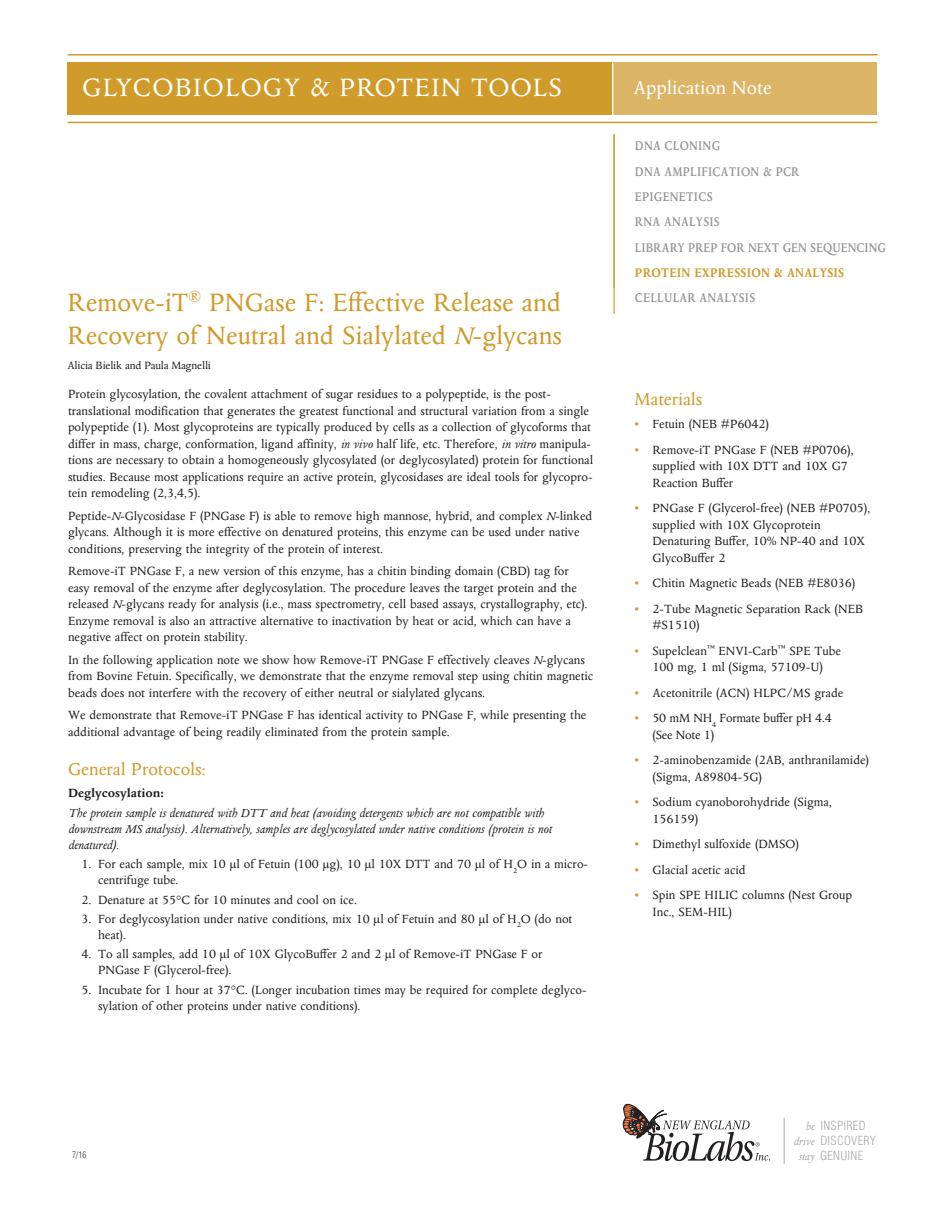
<style>
.page{position:relative;width:945px;height:1215px;background:#fff}
.page>*{position:absolute;margin:0;border:0;box-sizing:border-box;transform-origin:0 0}
.Subhead_1_Mkt_Sht_09{font:28.5px/33px "Columbus MT Pro";color:#cf9b2a}
.t1{font:28.5px "Columbus MT Pro";letter-spacing:.04em;color:#fff}
.t2{font:21px "Columbus MT Pro";letter-spacing:.005em;color:#fff}
.Subhead_1_Mkt_Sht_09-2{font:19.5px "Columbus MT Pro";color:#cf9b2a}
.t3{font:600 14.25px/25.3px "Columbus MT Pro";letter-spacing:.02em;color:#939598;scale:.85 1}
.t4{font:700 14.25px "Columbus MT Pro";letter-spacing:.02em;color:#cf9b2a;scale:.85 1}
.Body_Text_Mkt_Sht_09{font:13.5px/16.5px "Columbus MT Pro";color:#231f20}
.Subhead2{font:13.5px/16.2px "Columbus MT Pro";color:#231f20}
.Subhead2-2{font:italic 13.5px/16.2px "Columbus MT Pro";color:#231f20}
.Body_Text_Mkt_Sht_09-2{font:13.5px/16.5px "Columbus MT Pro";letter-spacing:-.02em;color:#231f20}
.Subhead2-3{font:700 13.5px "Columbus MT Pro";color:#231f20}
.t5{font:300 condensed 12.3px "Helvetica LT Std";letter-spacing:.025em;color:#a8a9ad}
.t6{font:12px "Columbus MT Pro";letter-spacing:-.01em;color:#231f20}
.t7{font:300 condensed 9px "Helvetica LT Std";color:#3e3e3f}
.s1{font-style:italic}
.s2{color:#cf9b2a}
.s3{font-family:"Columbus MT Pro";font-weight:400;font-style:italic;font-stretch:normal}
</style>
<div class="page">
<hr style="left:614px;top:134px;width:1px;height:180px;background:#cf9b2a">
<div style="left:68px;top:62px;width:810px;height:53px;background:#dcb466"></div>
<hr style="left:68px;top:54px;width:810px;height:2px;background:#cf9b2a">
<hr style="left:68px;top:122px;width:810px;height:1px;background:#cf9b2a">
<div style="left:68px;top:62px;width:546px;height:53px;background:#cf9b2a"></div>
<hr style="left:612px;top:62px;width:2px;height:53px;background:#fff">
<svg style="left:622px;top:1104px;width:148px;height:57px"></svg>
<hr style="left:784px;top:1118px;width:1px;height:46px;background:#a8a9ad">
<h1 class="t1" style="left:82px;top:72px;width:481px">GLYCOBIOLOGY &amp; PROTEIN TOOLS</h1>
<h2 class="t2" style="left:634px;top:77px;width:140px">Application Note</h2>
<p class="Subhead_1_Mkt_Sht_09" style="left:68px;top:286px;width:496px">Remove-iT<sup>®</sup> PNGase F: Effective Release and<br>Recovery of Neutral and Sialylated <span class="s1">N</span>-glycans</p>
<p class="t6" style="left:68px;top:359px;width:145px">Alicia Bielik and Paula Magnelli</p>
<p class="Body_Text_Mkt_Sht_09" style="left:68px;top:386px;width:527px">Protein glycosylation, the covalent attachment of sugar residues to a polypeptide, is the post&shy;translational modification that generates the greatest functional and structural variation from a single polypeptide (1). Most glycoproteins are typically produced by cells as a collection of glycoforms that differ in mass, charge, conformation, ligand affinity, <span class="s1">in vivo</span> half life, etc. Therefore, <span class="s1">in vitro</span> manipula&shy;tions are necessary to obtain a homogeneously glycosylated (or deglycosylated) protein for functional studies. Because most applications require an active protein, glycosidases are ideal tools for glycopro&shy;tein remodeling (2,3,4,5).</p>
<p class="Body_Text_Mkt_Sht_09" style="left:68px;top:508px;width:526px">Peptide-<span class="s1">N</span>-Glycosidase F (PNGase F) is able to remove high mannose, hybrid, and complex <span class="s1">N</span>-linked glycans. Although it is more effective on denatured proteins, this enzyme can be used under native conditions, preserving the integrity of the protein of interest.</p>
<p class="Body_Text_Mkt_Sht_09" style="left:68px;top:563px;width:521px">Remove-iT PNGase F, a new version of this enzyme, has a chitin binding domain (CBD) tag for easy removal of the enzyme after deglycosylation. The procedure leaves the target protein and the released <span class="s1">N</span>-glycans ready for analysis (i.e., mass spectrometry, cell based assays, crystallography, etc).<br>Enzyme removal is also an attractive alternative to inactivation by heat or acid, which can have a negative affect on protein stability.</p>
<p class="Body_Text_Mkt_Sht_09" style="left:68px;top:652px;width:527px">In the following application note we show how Remove-iT PNGase F effectively cleaves <span class="s1">N</span>-glycans from Bovine Fetuin. Specifically, we demonstrate that the enzyme removal step using chitin magnetic beads does not interfere with the recovery of either neutral or sialylated glycans.</p>
<p class="Body_Text_Mkt_Sht_09" style="left:68px;top:707px;width:520px">We demonstrate that Remove-iT PNGase F has identical activity to PNGase F, while presenting the additional advantage of being readily eliminated from the protein sample.</p>
<p class="Subhead_1_Mkt_Sht_09-2" style="left:68px;top:759px;width:139px">General Protocols:</p>
<p class="Subhead2-3" style="left:68px;top:786px;width:98px">Deglycosylation:</p>
<p class="Subhead2-2" style="left:68px;top:805px;width:485px">The protein sample is denatured with DTT and heat (avoiding detergents which are not compatible with downstream MS analysis). Alternatively, samples are deglycosylated under native conditions (protein is not denatured).</p>
<p class="Subhead2" style="left:98px;top:856px;width:492px;text-indent:-16px">1. For each sample, mix 10 µl of Fetuin (100 µg), 10 µl 10X DTT and 70 µl of H<sub>2</sub>O in a micro&shy;centrifuge tube.</p>
<p class="Subhead2" style="left:82px;top:892px;width:277px">2. Denature at 55°C for 10 minutes and cool on ice.</p>
<p class="Subhead2" style="left:98px;top:911px;width:476px;text-indent:-16px">3. For deglycosylation under native conditions, mix 10 µl of Fetuin and 80 µl of H<sub>2</sub>O (do not heat).</p>
<p class="Subhead2" style="left:98px;top:946px;width:446px;text-indent:-16px">4. To all samples, add 10 µl of 10X GlycoBuffer 2 and 2 µl of Remove-iT PNGase F or<br>PNGase F (Glycerol-free).</p>
<p class="Subhead2" style="left:98px;top:982px;width:490px;text-indent:-16px">5. Incubate for 1 hour at 37°C. (Longer incubation times may be required for complete deglyco&shy;sylation of other proteins under native conditions).</p>
<p class="t3" style="left:635px;top:134px;width:297px">DNA CLONING<br>DNA AMPLIFICATION &amp; PCR<br>EPIGENETICS<br>RNA ANALYSIS<br>LIBRARY PREP FOR NEXT GEN SEQUENCING</p>
<p class="t4" style="left:635px;top:265px;width:248px">PROTEIN EXPRESSION &amp; ANALYSIS</p>
<p class="t3" style="left:635px;top:286px;width:143px">CELLULAR ANALYSIS</p>
<p class="Subhead_1_Mkt_Sht_09-2" style="left:634px;top:389px;width:69px">Materials</p>
<p class="Body_Text_Mkt_Sht_09" style="left:634px;top:416px;width:136px"><span class="s2">•</span> Fetuin (NEB #P6042)</p>
<p class="Body_Text_Mkt_Sht_09" style="left:652px;top:442px;width:203px;text-indent:-18px"><span class="s2">•</span> Remove-iT PNGase F (NEB #P0706), supplied with 10X DTT and 10X G7<br>Reaction Buffer</p>
<p class="Body_Text_Mkt_Sht_09" style="left:652px;top:500px;width:219px;text-indent:-18px"><span class="s2">•</span> PNGase F (Glycerol-free) (NEB #P0705), supplied with 10X Glycoprotein<br>Denaturing Buffer, 10% NP-40 and 10X<br>GlycoBuffer 2</p>
<p class="Body_Text_Mkt_Sht_09" style="left:634px;top:575px;width:222px"><span class="s2">•</span> Chitin Magnetic Beads (NEB #E8036)</p>
<p class="Body_Text_Mkt_Sht_09" style="left:652px;top:601px;width:212px;text-indent:-18px"><span class="s2">•</span> 2-Tube Magnetic Separation Rack (NEB #S1510)</p>
<p class="Body_Text_Mkt_Sht_09" style="left:634px;top:643px;width:208px;text-align:center"><span class="s2">•</span> Supelclean<sup>™</sup> ENVI-Carb<sup>™</sup> SPE Tube<br>100 mg, 1 ml (Sigma, 57109-U)</p>
<p class="Body_Text_Mkt_Sht_09" style="left:634px;top:685px;width:210px"><span class="s2">•</span> Acetonitrile (ACN) HLPC/MS grade</p>
<p class="Body_Text_Mkt_Sht_09-2" style="left:652px;top:710px;width:181px;text-indent:-18px"><span class="s2">•</span> 50 mM NH<sub>4</sub> Formate buffer pH 4.4 (See Note 1)</p>
<p class="Body_Text_Mkt_Sht_09" style="left:652px;top:752px;width:218px;text-indent:-18px"><span class="s2">•</span> 2-aminobenzamide (2AB, anthranilamide) (Sigma, A89804-5G)</p>
<p class="Body_Text_Mkt_Sht_09" style="left:652px;top:794px;width:181px;text-indent:-18px"><span class="s2">•</span> Sodium cyanoborohydride (Sigma,<br>156159)</p>
<p class="Body_Text_Mkt_Sht_09" style="left:634px;top:836px;width:166px"><span class="s2">•</span> Dimethyl sulfoxide (DMSO)</p>
<p class="Body_Text_Mkt_Sht_09" style="left:634px;top:862px;width:113px"><span class="s2">•</span> Glacial acetic acid</p>
<p class="Body_Text_Mkt_Sht_09" style="left:652px;top:887px;width:201px;text-indent:-18px"><span class="s2">•</span> Spin SPE HILIC columns (Nest Group<br>Inc., SEM-HIL)</p>
<p class="t7" style="left:72px;top:1150px;width:16px">7/16</p>
<p class="t5" style="left:806px;top:1117px;width:62px"><span class="s3">be</span> INSPIRED</p>
<p class="t5" style="left:793px;top:1133px;width:84px"><span class="s3">drive</span> DISCOVERY</p>
<p class="t5" style="left:798px;top:1148px;width:66px"><span class="s3">stay</span> GENUINE</p>
</div>
